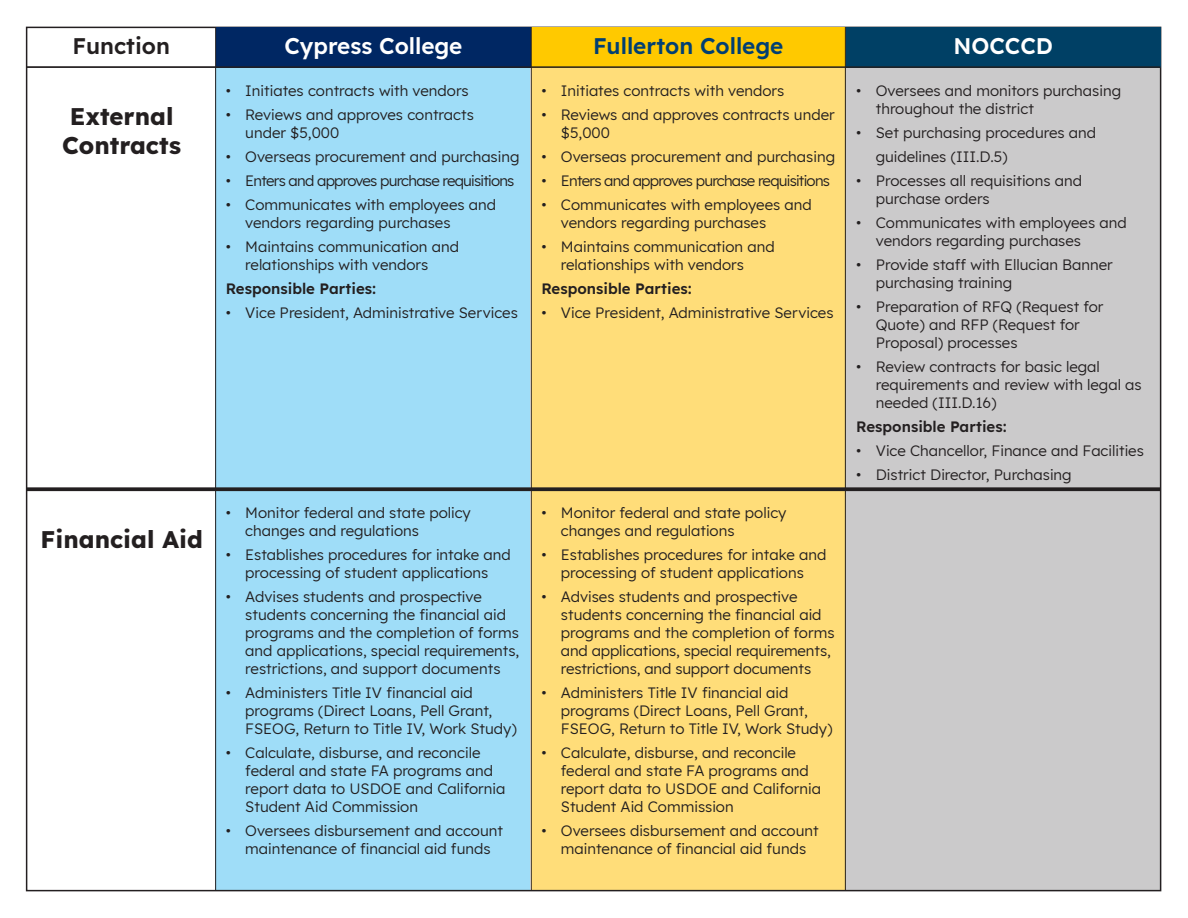
<style>
.page{position:relative;width:1188px;height:918px;background:#fff}
.page>*{position:absolute;margin:0;border:0;box-sizing:border-box;transform-origin:0 0}
.t1{font:700 24px "Lexend";color:#231f20}
.t2{font:600 22.5px "Lexend";color:#fff}
.t3{font:600 22.5px "Lexend";color:#003f73}
.t4{font:600 22.5px "Lexend";color:#231f20}
.t5{font:15px "Lexend";color:#231f20}
.t6{font:15px "Lexend";letter-spacing:-.05em;color:#231f20}
.t7{font:600 15px "Lexend";color:#231f20}
</style>
<div class="page">
<div style="left:846px;top:68px;width:315px;height:823px;background:#cbcacb"></div>
<div style="left:215px;top:68px;width:315px;height:823px;background:#9fddf8"></div>
<div style="left:531px;top:68px;width:315px;height:823px;background:#ffdd79"></div>
<div style="left:216px;top:27px;width:315px;height:41px;background:#002763"></div>
<div style="left:531px;top:27px;width:315px;height:41px;background:#ffc900"></div>
<div style="left:846px;top:27px;width:315px;height:41px;background:#004065"></div>
<hr style="left:215px;top:27px;width:1px;height:864px;background:#231f20">
<hr style="left:531px;top:27px;width:1px;height:864px;background:#231f20">
<hr style="left:845px;top:27px;width:1px;height:864px;background:#231f20">
<hr style="left:27px;top:66px;width:1134px;height:2px;background:#231f20">
<svg style="left:27px;top:487px;width:1134px;height:4px;fill:#231f20"></svg>
<h2 class="t4" style="left:73px;top:29px;width:99px">Function</h2>
<h2 class="t2" style="left:284px;top:29px;width:180px">Cypress College</h2>
<h2 class="t3" style="left:593px;top:29px;width:192px">Fullerton College</h2>
<h2 class="t2" style="left:953px;top:29px;width:101px">NOCCCD</h2>
<p class="t5" style="left:856px;top:80px;width:266px">• Oversees and monitors purchasing</p>
<p class="t5" style="left:876px;top:98px;width:160px">throughout the district</p>
<p class="t5" style="left:856px;top:122px;width:241px">• Set purchasing procedures and</p>
<p class="t5" style="left:876px;top:146px;width:133px">guidelines (III.D.5)</p>
<p class="t5" style="left:856px;top:170px;width:227px">• Processes all requisitions and</p>
<p class="t5" style="left:876px;top:188px;width:115px">purchase orders</p>
<p class="t5" style="left:856px;top:212px;width:272px">• Communicates with employees and</p>
<p class="t5" style="left:876px;top:230px;width:207px">vendors regarding purchases</p>
<p class="t5" style="left:856px;top:254px;width:258px">• Provide staff with Ellucian Banner</p>
<p class="t5" style="left:876px;top:272px;width:138px">purchasing training</p>
<p class="t5" style="left:856px;top:296px;width:249px">• Preparation of RFQ (Request for</p>
<p class="t5" style="left:876px;top:314px;width:206px">Quote) and RFP (Request for</p>
<p class="t5" style="left:876px;top:332px;width:143px">Proposal) processes</p>
<p class="t5" style="left:856px;top:356px;width:245px">• Review contracts for basic legal</p>
<p class="t5" style="left:876px;top:374px;width:267px">requirements and review with legal as</p>
<p class="t5" style="left:876px;top:392px;width:122px">needed (III.D.16)</p>
<p class="t7" style="left:856px;top:415px;width:152px">Responsible Parties:</p>
<p class="t5" style="left:856px;top:440px;width:289px">• Vice Chancellor, Finance and Facilities</p>
<p class="t5" style="left:856px;top:464px;width:217px">• District Director, Purchasing</p>
<p class="t5" style="left:226px;top:80px;width:244px">• Initiates contracts with vendors</p>
<p class="t5" style="left:226px;top:104px;width:250px">• Reviews and approves contracts</p>
<p class="t5" style="left:245px;top:122px;width:95px">under $5,000</p>
<p class="t5" style="left:226px;top:146px;width:295px">• Overseas procurement and purchasing</p>
<p class="t6" style="left:226px;top:170px;width:290px">• Enters and approves purchase requisitions</p>
<p class="t5" style="left:226px;top:194px;width:272px">• Communicates with employees and</p>
<p class="t5" style="left:245px;top:212px;width:207px">vendors regarding purchases</p>
<p class="t5" style="left:226px;top:236px;width:235px">• Maintains communication and</p>
<p class="t5" style="left:245px;top:254px;width:185px">relationships with vendors</p>
<p class="t7" style="left:226px;top:277px;width:152px">Responsible Parties:</p>
<p class="t5" style="left:226px;top:302px;width:294px">• Vice President, Administrative Services</p>
<p class="t5" style="left:541px;top:80px;width:244px">• Initiates contracts with vendors</p>
<p class="t5" style="left:541px;top:104px;width:295px">• Reviews and approves contracts under</p>
<p class="t5" style="left:561px;top:122px;width:50px">$5,000</p>
<p class="t5" style="left:541px;top:146px;width:295px">• Overseas procurement and purchasing</p>
<p class="t6" style="left:541px;top:170px;width:290px">• Enters and approves purchase requisitions</p>
<p class="t5" style="left:541px;top:194px;width:272px">• Communicates with employees and</p>
<p class="t5" style="left:561px;top:212px;width:207px">vendors regarding purchases</p>
<p class="t5" style="left:541px;top:236px;width:235px">• Maintains communication and</p>
<p class="t5" style="left:561px;top:254px;width:185px">relationships with vendors</p>
<p class="t7" style="left:541px;top:277px;width:152px">Responsible Parties:</p>
<p class="t5" style="left:541px;top:302px;width:294px">• Vice President, Administrative Services</p>
<p class="t1" style="left:70px;top:98px;width:105px">External</p>
<p class="t1" style="left:62px;top:126px;width:120px">Contracts</p>
<p class="t1" style="left:41px;top:520px;width:164px">Financial Aid</p>
<p class="t5" style="left:226px;top:502px;width:246px">• Monitor federal and state policy</p>
<p class="t5" style="left:245px;top:520px;width:175px">changes and regulations</p>
<p class="t5" style="left:226px;top:544px;width:286px">• Establishes procedures for intake and</p>
<p class="t5" style="left:245px;top:562px;width:244px">processing of student applications</p>
<p class="t5" style="left:226px;top:586px;width:258px">• Advises students and prospective</p>
<p class="t5" style="left:245px;top:604px;width:262px">students concerning the financial aid</p>
<p class="t5" style="left:245px;top:622px;width:275px">programs and the completion of forms</p>
<p class="t5" style="left:245px;top:640px;width:275px">and applications, special requirements,</p>
<p class="t5" style="left:245px;top:658px;width:257px">restrictions, and support documents</p>
<p class="t5" style="left:226px;top:682px;width:249px">• Administers Title IV financial aid</p>
<p class="t5" style="left:245px;top:700px;width:249px">programs (Direct Loans, Pell Grant,</p>
<p class="t5" style="left:245px;top:718px;width:273px">FSEOG, Return to Title IV, Work Study)</p>
<p class="t5" style="left:226px;top:742px;width:256px">• Calculate, disburse, and reconcile</p>
<p class="t5" style="left:245px;top:760px;width:249px">federal and state FA programs and</p>
<p class="t5" style="left:245px;top:778px;width:262px">report data to USDOE and California</p>
<p class="t5" style="left:245px;top:796px;width:174px">Student Aid Commission</p>
<p class="t5" style="left:226px;top:820px;width:279px">• Oversees disbursement and account</p>
<p class="t5" style="left:245px;top:838px;width:247px">maintenance of financial aid funds</p>
<p class="t5" style="left:541px;top:502px;width:246px">• Monitor federal and state policy</p>
<p class="t5" style="left:561px;top:520px;width:175px">changes and regulations</p>
<p class="t5" style="left:541px;top:544px;width:286px">• Establishes procedures for intake and</p>
<p class="t5" style="left:561px;top:562px;width:244px">processing of student applications</p>
<p class="t5" style="left:541px;top:586px;width:258px">• Advises students and prospective</p>
<p class="t5" style="left:561px;top:604px;width:262px">students concerning the financial aid</p>
<p class="t5" style="left:561px;top:622px;width:275px">programs and the completion of forms</p>
<p class="t5" style="left:561px;top:640px;width:271px">and applications, special requirements,</p>
<p class="t5" style="left:561px;top:658px;width:252px">restrictions, and support documents</p>
<p class="t5" style="left:541px;top:682px;width:249px">• Administers Title IV financial aid</p>
<p class="t5" style="left:561px;top:700px;width:249px">programs (Direct Loans, Pell Grant,</p>
<p class="t5" style="left:561px;top:718px;width:273px">FSEOG, Return to Title IV, Work Study)</p>
<p class="t5" style="left:541px;top:742px;width:256px">• Calculate, disburse, and reconcile</p>
<p class="t5" style="left:561px;top:760px;width:249px">federal and state FA programs and</p>
<p class="t5" style="left:561px;top:778px;width:262px">report data to USDOE and California</p>
<p class="t5" style="left:561px;top:796px;width:174px">Student Aid Commission</p>
<p class="t5" style="left:541px;top:820px;width:279px">• Oversees disbursement and account</p>
<p class="t5" style="left:561px;top:838px;width:247px">maintenance of financial aid funds</p>
</div>
